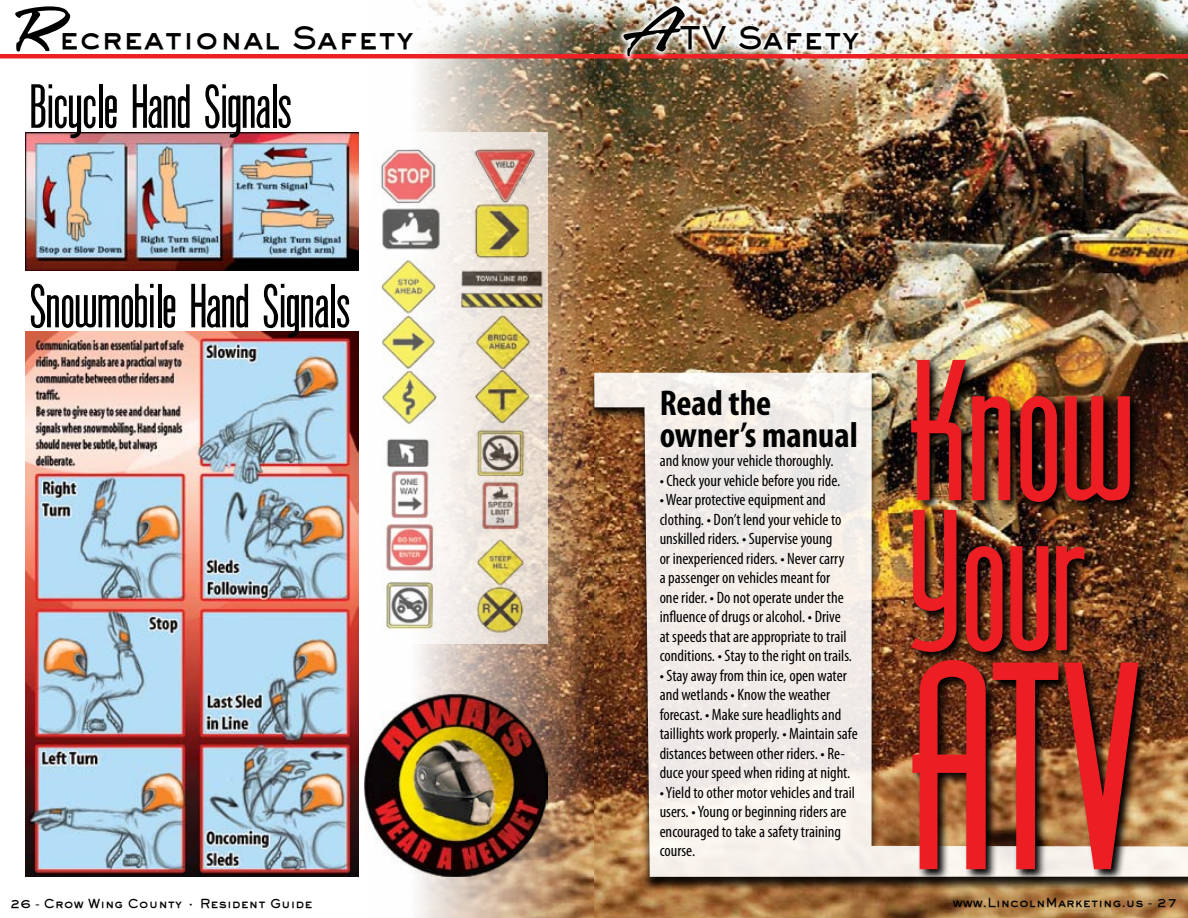
<style>
.page{position:relative;width:1188px;height:918px;background:#fff}
.page>*{position:absolute;margin:0;border:0;box-sizing:border-box;transform-origin:0 0}
.t1{font:285px "Protege";color:#ed1d24}
.t2{font:193.5px/150px "Protege";color:#ed1d24}
.t3{font:60px "Protege";color:#000}
.t4{font:700 condensed 36px/31.2px "Myriad Pro";color:#000}
.t5{font:800 30px "Gothic";color:#000}
.t6{font:condensed 16.5px/19.5px "Myriad Pro";color:#000}
.t7{font:800 12px "Gothic";color:#000}
.s1{font-family:"Lambo Hmk";font-weight:700;font-size:60px}
</style>
<div class="page">
<img style="left:374px;top:0;width:814px;height:918px">
<img style="left:374px;top:133px;width:174px;height:510px">
<img style="left:26px;top:332px;width:332px;height:545px">
<img style="left:26px;top:133px;width:332px;height:138px">
<img style="left:365px;top:694px;width:183px;height:183px">
<hr style="left:0;top:54px;width:594px;height:4px;background:#ed2124">
<img style="left:587px;top:372px;width:601px;height:518px">
<svg style="left:594px;top:373px;width:594px;height:504px;background:#ccb7a6"></svg>
<img style="left:909px;top:359px;width:242px;height:522px">
<hr style="left:594px;top:54px;width:594px;height:4px;background:#ed2124">
<img style="left:618px;top:1px;width:247px;height:61px">
<h3 class="t5" style="left:14px;top:18px;width:402px"><span class="s1">R</span>ecreational Safety</h3>
<h3 class="t3" style="left:30px;top:71px;width:264px">Bicycle Hand Signals</h3>
<h3 class="t3" style="left:30px;top:271px;width:322px">Snowmobile Hand Signals</h3>
<p class="t7" style="left:10px;top:895px;width:305px">26 - Crow Wing County • Resident Guide</p>
<h3 class="t5" style="left:621px;top:18px;width:240px"><span class="s1">A</span>TV Safety</h3>
<h3 class="t4" style="left:660px;top:387px;width:200px">Read the owner’s manual</h3>
<p class="t6" style="left:660px;top:451px;width:176px">and know your vehicle thoroughly.</p>
<p class="t6" style="left:660px;top:470px;width:182px">• Check your vehicle before you ride.</p>
<p class="t6" style="left:660px;top:490px;width:194px">• Wear protective equipment and clothing. • Don’t lend your vehicle to unskilled riders. • Supervise young<br>or inexperienced riders. • Never carry a passenger on vehicles meant for one rider. • Do not operate under the influence of drugs or alcohol. • Drive at speeds that are appropriate to trail conditions. • Stay to the right on trails.</p>
<p class="t6" style="left:660px;top:665px;width:200px">• Stay away from thin ice, open water and wetlands • Know the weather forecast. • Make sure headlights and taillights work properly. • Maintain safe distances between other riders. • Re&shy;duce your speed when riding at night.</p>
<p class="t6" style="left:660px;top:782px;width:197px">• Yield to other motor vehicles and trail users. • Young or beginning riders are encouraged to take a safety training course.</p>
<h2 class="t2" style="left:908px;top:360px;width:227px">Know<br>Your</h2>
<h1 class="t1" style="left:908px;top:600px;width:234px">ATV</h1>
<p class="t7" style="left:953px;top:895px;width:227px">www.LincolnMarketing.us - 27</p>
</div>
